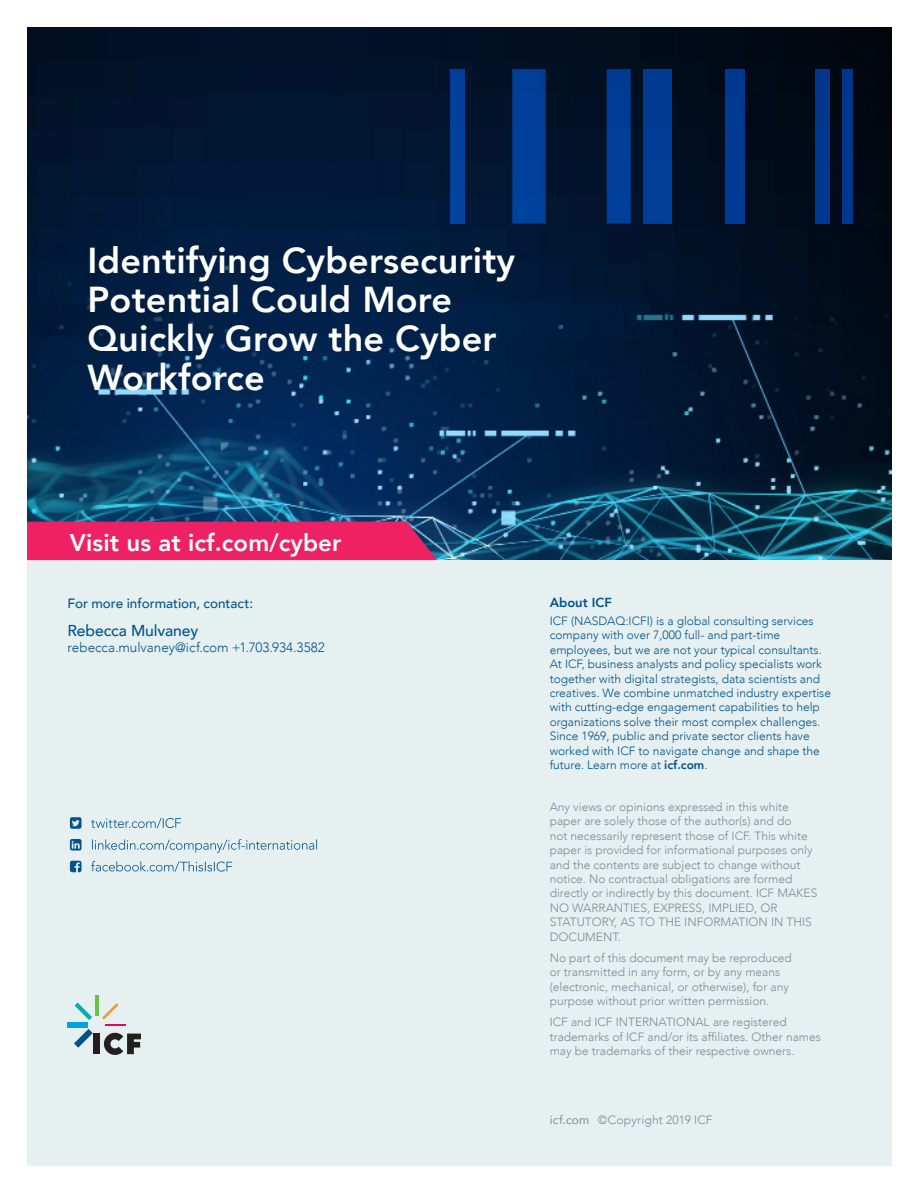
<style>
.page{position:relative;width:918px;height:1188px;background:#fff}
.page>*{position:absolute;margin:0;border:0;box-sizing:border-box;transform-origin:0 0}
.back_cover_title{font:800 36px/39px "Avenir";letter-spacing:.005em;color:#fff}
.back_cover_url{font:800 24px "Avenir";letter-spacing:.005em;color:#fff}
.contact_heading{font:500 15.75px "Avenir";letter-spacing:-.005em;color:#00568a}
.contact_paragraph{font:300 13.5px "Avenir";color:#00568a}
.contact_paragraph-2{font:500 13.5px "Avenir";color:#00568a}
.t1{font:800 13.05px "Avenir";color:#00538b}
.disclaimer{font:300 12px/14.4px "Avenir";color:#758c99}
.Boilerplate{font:300 12px/14.4px "Avenir";color:#00538b}
.page_footer{font:300 12px "Avenir";letter-spacing:.015em;color:#758c99}
.s1{font-weight:800}
.s2{font-weight:400}
</style>
<div class="page">
<img style="left:27px;top:27px;width:864px;height:533px">
<div style="left:27px;top:560px;width:864px;height:606px;background:#e7f0f1"></div>
<div style="left:27px;top:522px;width:410px;height:38px;background:#ee2263"></div>
<div style="left:450px;top:69px;width:15px;height:155px;background:#00429b"></div>
<div style="left:512px;top:69px;width:34px;height:155px;background:#00409a"></div>
<div style="left:643px;top:69px;width:29px;height:155px;background:#003b95"></div>
<div style="left:607px;top:69px;width:24px;height:155px;background:#003e97"></div>
<div style="left:726px;top:69px;width:19px;height:155px;background:#003a93"></div>
<div style="left:815px;top:69px;width:15px;height:155px;background:#00378f"></div>
<div style="left:842px;top:69px;width:10px;height:155px;background:#00378d"></div>
<svg style="left:74px;top:1029px;width:19px;height:19px"></svg>
<div style="left:68px;top:1022px;width:20px;height:5px;background:#00a2e0"></div>
<svg style="left:75px;top:1003px;width:17px;height:17px"></svg>
<hr style="left:95px;top:995px;width:4px;height:21px;background:#69c14c">
<svg style="left:102px;top:1003px;width:17px;height:17px"></svg>
<hr style="left:106px;top:1024px;width:20px;height:2px;background:#e1085a">
<div style="left:93px;top:1034px;width:7px;height:20px;background:#231f20"></div>
<svg style="left:104px;top:1033px;width:37px;height:22px"></svg>
<svg style="left:70px;top:861px;width:162px;height:11px"></svg>
<svg style="left:70px;top:839px;width:247px;height:14px"></svg>
<svg style="left:70px;top:817px;width:111px;height:12px"></svg>
<p class="back_cover_title" style="left:87px;top:241px;width:429px">Identifying Cybersecurity<br>Potential Could More<br>Quickly Grow the Cyber<br>Workforce</p>
<p class="back_cover_url" style="left:70px;top:524px;width:273px">Visit us at icf.com/cyber</p>
<p class="contact_paragraph-2" style="left:68px;top:591px;width:187px">For more information, contact:</p>
<p class="contact_heading" style="left:68px;top:617px;width:132px">Rebecca Mulvaney</p>
<p class="contact_paragraph" style="left:68px;top:640px;width:259px">rebecca.mulvaney@icf.com +1.703.934.3582</p>
<p class="t1" style="left:550px;top:592px;width:64px">About ICF</p>
<p class="Boilerplate" style="left:550px;top:614px;width:283px">ICF (NASDAQ:ICFI) is a global consulting services company with over 7,000 full- and part-time employees, but we are not your typical consultants.<br>At ICF, business analysts and policy specialists work together with digital strategists, data scientists and creatives. We combine unmatched industry expertise with cutting-edge engagement capabilities to help organizations solve their most complex challenges.<br>Since 1969, public and private sector clients have worked with ICF to navigate change and shape the future. Learn more at <span class="s1">icf.com</span>.</p>
<p class="disclaimer" style="left:550px;top:800px;width:269px">Any views or opinions expressed in this white paper are solely those of the author(s) and do<br>not necessarily represent those of ICF. This white paper is provided for informational purposes only and the contents are subject to change without notice. No contractual obligations are formed directly or indirectly by this document. ICF MAKES NO WARRANTIES, EXPRESS, IMPLIED, OR STATUTORY, AS TO THE INFORMATION IN THIS DOCUMENT.</p>
<p class="disclaimer" style="left:550px;top:950px;width:244px">No part of this document may be reproduced or transmitted in any form, or by any means (electronic, mechanical, or otherwise), for any purpose without prior written permission.</p>
<p class="disclaimer" style="left:550px;top:1015px;width:273px">ICF and ICF INTERNATIONAL are registered trademarks of ICF and/or its affiliates. Other names may be trademarks of their respective owners.</p>
<p class="page_footer" style="left:550px;top:1113px;width:164px"><span class="s2">icf.com</span> ©Copyright 2019 ICF</p>
</div>
